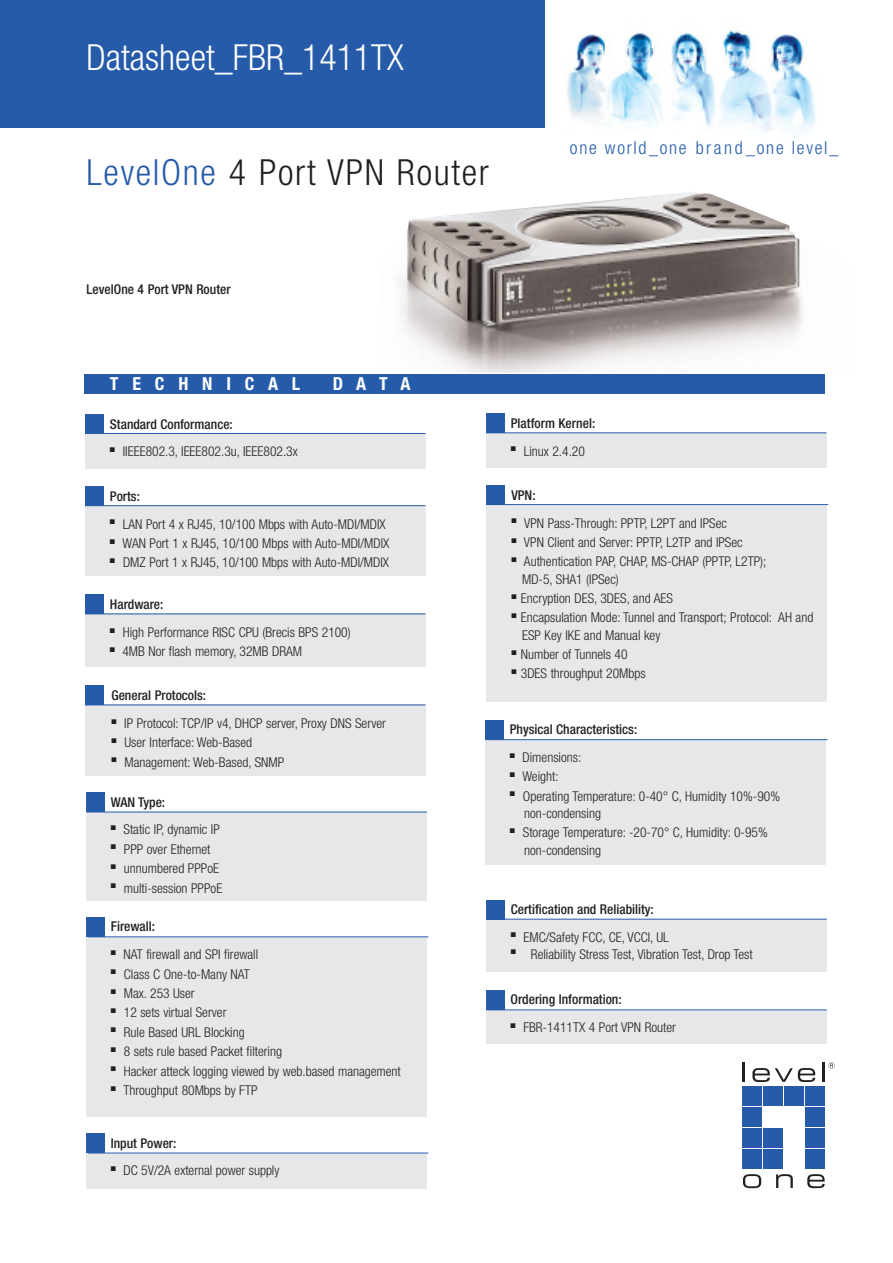
<style>
.page{position:relative;width:893px;height:1263px;background:#fff}
.page>*{position:absolute;margin:0;border:0;box-sizing:border-box;transform-origin:0 0}
.t1{font:300 condensed 36px "Helvetica Neue";letter-spacing:.05em;color:#231f1f}
.t2{font:300 condensed 36px "Helvetica Neue";color:#fff}
.t3{font:300 condensed 18px "Helvetica Neue";letter-spacing:.095em;color:#265baa}
.t4{font:700 condensed 18px "Helvetica Neue";letter-spacing:.77em;color:#fff}
.t5{font:300 condensed 13.5px/17.2px "Helvetica Neue";color:#231f1f}
.t6{font:500 condensed 13.5px "Helvetica Neue";color:#231f1f}
.s1{color:#265baa}
</style>
<div class="page">
<div style="left:0;top:0;width:544px;height:128px;background:#265baa"></div>
<div style="left:85px;top:433px;width:340px;height:36px;background:#e6e7e8"></div>
<img style="left:567px;top:30px;width:249px;height:104px">
<div style="left:87px;top:812px;width:340px;height:88px;background:#e6e7e8"></div>
<svg style="left:743px;top:1174px;width:18px;height:14px"></svg>
<svg style="left:776px;top:1174px;width:16px;height:14px"></svg>
<svg style="left:807px;top:1174px;width:17px;height:14px"></svg>
<div style="left:742px;top:1149px;width:19px;height:19px;background:#265baa"></div>
<hr style="left:742px;top:1063px;width:3px;height:19px;background:#231f1f">
<svg style="left:752px;top:1068px;width:63px;height:14px"></svg>
<svg style="left:822px;top:1062px;width:12px;height:20px"></svg>
<div style="left:763px;top:1149px;width:19px;height:19px;background:#265baa"></div>
<div style="left:805px;top:1149px;width:19px;height:19px;background:#265baa"></div>
<div style="left:742px;top:1129px;width:19px;height:19px;background:#265baa"></div>
<div style="left:763px;top:1129px;width:19px;height:19px;background:#265baa"></div>
<div style="left:805px;top:1129px;width:19px;height:19px;background:#265baa"></div>
<div style="left:742px;top:1108px;width:19px;height:19px;background:#265baa"></div>
<div style="left:742px;top:1087px;width:19px;height:19px;background:#265baa"></div>
<div style="left:763px;top:1087px;width:19px;height:19px;background:#265baa"></div>
<div style="left:784px;top:1087px;width:19px;height:19px;background:#265baa"></div>
<div style="left:805px;top:1087px;width:19px;height:19px;background:#265baa"></div>
<div style="left:805px;top:1108px;width:19px;height:19px;background:#265baa"></div>
<div style="left:87px;top:793px;width:18px;height:19px;background:#265baa"></div>
<hr style="left:87px;top:812px;width:340px;height:1px;background:#265baa">
<div style="left:85px;top:414px;width:18px;height:19px;background:#265baa"></div>
<hr style="left:85px;top:433px;width:340px;height:1px;background:#265baa">
<div style="left:85px;top:705px;width:340px;height:71px;background:#e6e7e8"></div>
<div style="left:85px;top:686px;width:18px;height:19px;background:#265baa"></div>
<hr style="left:85px;top:705px;width:340px;height:1px;background:#265baa">
<div style="left:486px;top:505px;width:340px;height:197px;background:#e6e7e8"></div>
<div style="left:486px;top:485px;width:19px;height:20px;background:#265baa"></div>
<hr style="left:488px;top:504px;width:340px;height:1px;background:#265baa">
<div style="left:486px;top:433px;width:340px;height:35px;background:#e6e7e8"></div>
<div style="left:486px;top:414px;width:18px;height:19px;background:#265baa"></div>
<hr style="left:486px;top:432px;width:340px;height:1px;background:#265baa">
<div style="left:85px;top:506px;width:340px;height:70px;background:#e6e7e8"></div>
<div style="left:85px;top:487px;width:18px;height:19px;background:#265baa"></div>
<hr style="left:85px;top:505px;width:340px;height:1px;background:#265baa">
<div style="left:85px;top:614px;width:340px;height:53px;background:#e6e7e8"></div>
<div style="left:85px;top:595px;width:18px;height:19px;background:#265baa"></div>
<hr style="left:85px;top:614px;width:340px;height:1px;background:#265baa">
<div style="left:486px;top:919px;width:340px;height:53px;background:#e6e7e8"></div>
<div style="left:486px;top:900px;width:19px;height:19px;background:#265baa"></div>
<hr style="left:486px;top:919px;width:340px;height:1px;background:#265baa">
<div style="left:486px;top:1010px;width:340px;height:34px;background:#e6e7e8"></div>
<div style="left:486px;top:991px;width:18px;height:19px;background:#265baa"></div>
<hr style="left:486px;top:1010px;width:340px;height:1px;background:#265baa">
<div style="left:87px;top:937px;width:340px;height:179px;background:#e6e7e8"></div>
<div style="left:87px;top:918px;width:18px;height:19px;background:#265baa"></div>
<hr style="left:88px;top:936px;width:340px;height:1px;background:#265baa">
<div style="left:485px;top:740px;width:341px;height:124px;background:#e6e7e8"></div>
<div style="left:485px;top:721px;width:19px;height:19px;background:#265baa"></div>
<hr style="left:487px;top:739px;width:340px;height:1px;background:#265baa">
<div style="left:86px;top:1153px;width:341px;height:35px;background:#e6e7e8"></div>
<div style="left:86px;top:1134px;width:19px;height:19px;background:#265baa"></div>
<hr style="left:88px;top:1153px;width:340px;height:1px;background:#265baa">
<div style="left:85px;top:374px;width:740px;height:20px;background:#265baa"></div>
<img style="left:398px;top:192px;width:405px;height:181px">
<h1 class="t2" style="left:87px;top:44px;width:319px">Datasheet_FBR_1411TX</h1>
<h1 class="t1" style="left:87px;top:159px;width:404px"><span class="s1">LevelOne</span> 4 Port VPN Router</h1>
<h2 class="t3" style="left:570px;top:141px;width:270px">one world_one brand_one level_</h2>
<p class="t6" style="left:87px;top:284px;width:145px">LevelOne 4 Port VPN Router</p>
<h2 class="t4" style="left:110px;top:377px;width:192px">TECHNICAL</h2>
<h2 class="t4" style="left:333px;top:377px;width:79px">DATA</h2>
<p class="t6" style="left:110px;top:419px;width:124px">Standard Conformance:</p>
<p class="t5" style="left:110px;top:444px;width:189px">■ IIEEE802.3, IEEE802.3u, IEEE802.3x</p>
<p class="t6" style="left:110px;top:491px;width:31px">Ports:</p>
<p class="t5" style="left:110px;top:516px;width:277px">■ LAN Port 4 x RJ45, 10/100 Mbps with Auto-MDI/MDIX</p>
<p class="t5" style="left:110px;top:536px;width:281px">■ WAN Port 1 x RJ45, 10/100 Mbps with Auto-MDI/MDIX</p>
<p class="t5" style="left:110px;top:555px;width:281px">■ DMZ Port 1 x RJ45, 10/100 Mbps with Auto-MDI/MDIX</p>
<p class="t6" style="left:110px;top:599px;width:55px">Hardware:</p>
<p class="t5" style="left:110px;top:625px;width:242px">■ High Performance RISC CPU (Brecis BPS 2100)</p>
<p class="t5" style="left:110px;top:644px;width:194px">■ 4MB Nor flash memory, 32MB DRAM</p>
<p class="t6" style="left:111px;top:690px;width:96px">General Protocols:</p>
<p class="t5" style="left:111px;top:716px;width:276px">■ IP Protocol: TCP/IP v4, DHCP server, Proxy DNS Server</p>
<p class="t5" style="left:111px;top:735px;width:142px">■ User Interface: Web-Based</p>
<p class="t5" style="left:111px;top:754px;width:174px">■ Management: Web-Based, SNMP</p>
<p class="t6" style="left:111px;top:797px;width:56px">WAN Type:</p>
<p class="t5" style="left:111px;top:822px;width:111px">■ Static IP, dynamic IP</p>
<p class="t5" style="left:111px;top:842px;width:101px">■ PPP over Ethernet</p>
<p class="t5" style="left:111px;top:861px;width:110px">■ unnumbered PPPoE</p>
<p class="t5" style="left:111px;top:880px;width:113px">■ multi-session PPPoE</p>
<p class="t6" style="left:111px;top:922px;width:46px">Firewall:</p>
<p class="t5" style="left:111px;top:947px;width:149px">■ NAT firewall and SPI firewall</p>
<p class="t5" style="left:111px;top:966px;width:140px">■ Class C One-to-Many NAT</p>
<p class="t5" style="left:111px;top:986px;width:85px">■ Max. 253 User</p>
<p class="t5" style="left:111px;top:1005px;width:117px">■ 12 sets virtual Server</p>
<p class="t5" style="left:111px;top:1024px;width:135px">■ Rule Based URL Blocking</p>
<p class="t5" style="left:111px;top:1044px;width:173px">■ 8 sets rule based Packet filtering</p>
<p class="t5" style="left:111px;top:1063px;width:291px">■ Hacker atteck logging viewed by web.based management</p>
<p class="t5" style="left:111px;top:1083px;width:148px">■ Throughput 80Mbps by FTP</p>
<p class="t6" style="left:111px;top:1138px;width:67px">Input Power:</p>
<p class="t5" style="left:111px;top:1163px;width:170px">■ DC 5V/2A external power supply</p>
<p class="t6" style="left:511px;top:418px;width:86px">Platform Kernel:</p>
<p class="t5" style="left:511px;top:444px;width:75px">■ Linux 2.4.20</p>
<p class="t6" style="left:511px;top:490px;width:26px">VPN:</p>
<p class="t5" style="left:511px;top:515px;width:217px">■ VPN Pass-Through: PPTP, L2PT and IPSec</p>
<p class="t5" style="left:511px;top:535px;width:233px">■ VPN Client and Server: PPTP, L2TP and IPSec</p>
<p class="t5" style="left:522px;top:554px;width:246px;text-indent:-11px">■ Authentication PAP, CHAP, MS-CHAP (PPTP, L2TP);<br>MD-5, SHA1 (IPSec)</p>
<p class="t5" style="left:511px;top:591px;width:163px">■ Encryption DES, 3DES, and AES</p>
<p class="t5" style="left:522px;top:610px;width:293px;text-indent:-11px">■ Encapsulation Mode: Tunnel and Transport; Protocol: AH and<br>ESP Key IKE and Manual key</p>
<p class="t5" style="left:511px;top:647px;width:118px">■ Number of Tunnels 40</p>
<p class="t5" style="left:511px;top:666px;width:136px">■ 3DES throughput 20Mbps</p>
<p class="t6" style="left:510px;top:725px;width:129px">Physical Characteristics:</p>
<p class="t5" style="left:510px;top:750px;width:73px">■ Dimensions:</p>
<p class="t5" style="left:510px;top:769px;width:50px">■ Weight:</p>
<p class="t5" style="left:524px;top:789px;width:257px;text-indent:-14px">■ Operating Temperature: 0-40° C, Humidity 10%-90% non-condensing</p>
<p class="t5" style="left:524px;top:825px;width:245px;text-indent:-14px">■ Storage Temperature: -20-70° C, Humidity: 0-95% non-condensing</p>
<p class="t6" style="left:510px;top:904px;width:145px">Certification and Reliability:</p>
<p class="t5" style="left:510px;top:929px;width:160px">■ EMC/Safety FCC, CE, VCCI, UL</p>
<p class="t5" style="left:510px;top:947px;width:243px">■ Reliability Stress Test, Vibration Test, Drop Test</p>
<p class="t6" style="left:510px;top:995px;width:113px">Ordering Information:</p>
<p class="t5" style="left:510px;top:1020px;width:167px">■ FBR-1411TX 4 Port VPN Router</p>
</div>
